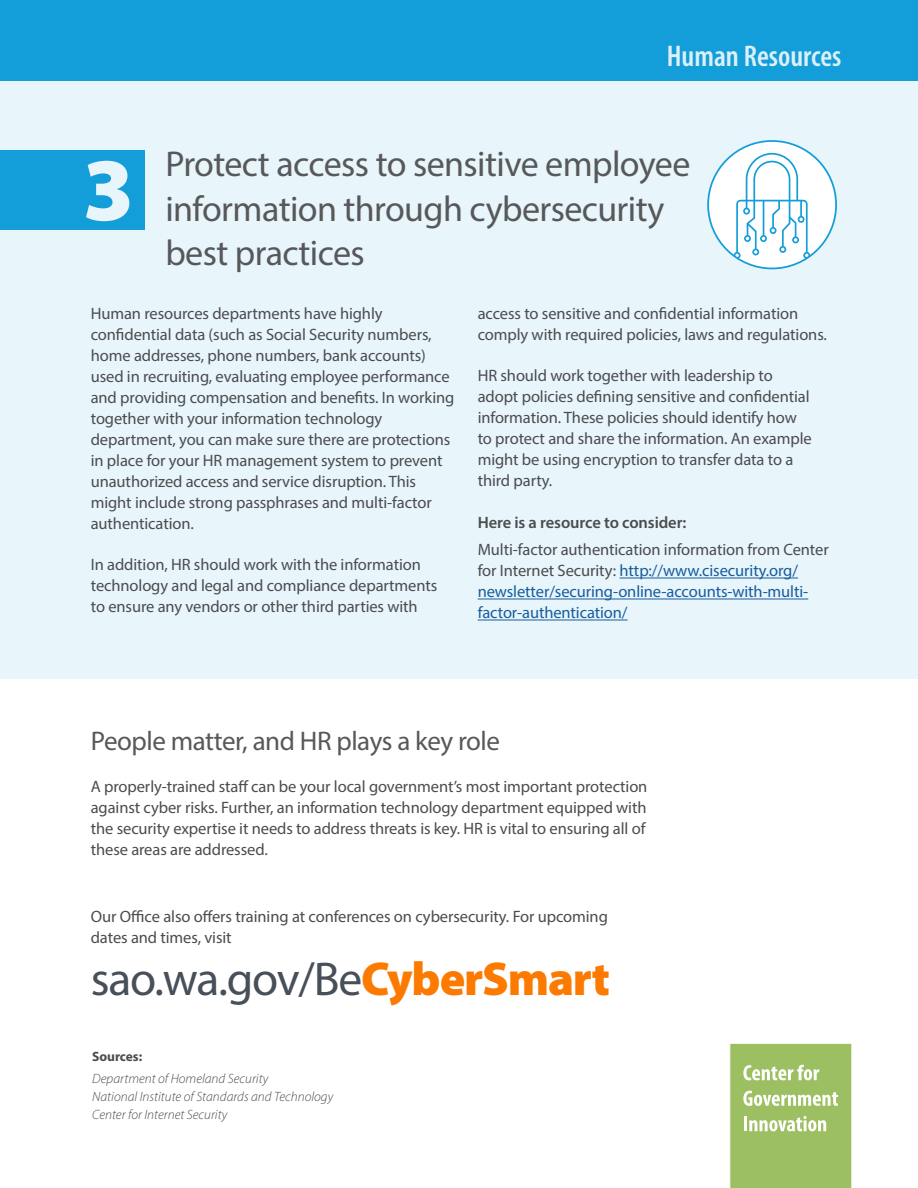
<style>
.page{position:relative;width:918px;height:1188px;background:#fff}
.page>*{position:absolute;margin:0;border:0;box-sizing:border-box;transform-origin:0 0}
.t1{font:900 90px "Myriad Pro";color:#e8f5fb}
.t2{font:47.7px "Myriad Pro";letter-spacing:-.025em;color:#474f59}
.t3{font:36px/44.2px "Myriad Pro";letter-spacing:-.015em;color:#57585a}
.t4{font:600 condensed 30px "Myriad Pro";color:#dcf0f9}
.t5{font:27px "Myriad Pro";letter-spacing:-.015em;color:#57585a}
.t6{font:16.5px/21px "Myriad Pro";letter-spacing:-.005em;color:#4b4c4d}
.t7{font:16.5px/21px "Myriad Pro";letter-spacing:-.005em;color:#175d9e}
.t8{font:600 16.5px "Myriad Pro";letter-spacing:-.005em;color:#4b4c4d}
.t9{font:italic 300 13.5px/18px "Myriad Pro";color:#4b4c4d}
.t10{font:700 13.5px "Myriad Pro";letter-spacing:-.005em;color:#4b4c4d}
.s1{color:#4b4c4d}
.s2{font-weight:900;color:#fc7a00}
</style>
<div class="page">
<div style="left:0;top:81px;width:918px;height:597px;background:#e8f5fb"></div>
<div style="left:0;top:0;width:918px;height:81px;background:#149ed9"></div>
<div style="left:708px;top:141px;width:128px;height:127px;background:#fff;border-radius:50%"></div>
<svg style="left:734px;top:153px;width:76px;height:106px"></svg>
<hr style="left:620px;top:578px;width:178px;height:1px;background:#175d9e">
<hr style="left:478px;top:599px;width:330px;height:1px;background:#175d9e">
<hr style="left:478px;top:620px;width:150px;height:1px;background:#175d9e">
<div style="left:0;top:150px;width:144px;height:79px;background:#149ed9"></div>
<svg style="left:729px;top:1043px;width:123px;height:145px;background:#a7c673"></svg>
<p class="t1" style="left:83px;top:130px;width:53px">3</p>
<p class="t4" style="left:667px;top:38px;width:176px">Human Resources</p>
<p class="t3" style="left:165px;top:142px;width:527px">Protect access to sensitive employee information through cybersecurity best practices</p>
<p class="t6" style="left:91px;top:303px;width:365px">Human resources departments have highly confidential data (such as Social Security numbers, home addresses, phone numbers, bank accounts) used in recruiting, evaluating employee performance and providing compensation and benefits. In working together with your information technology department, you can make sure there are protections in place for your HR management system to prevent unauthorized access and service disruption. This might include strong passphrases and multi-factor authentication.</p>
<p class="t6" style="left:91px;top:554px;width:348px">In addition, HR should work with the information technology and legal and compliance departments to ensure any vendors or other third parties with</p>
<p class="t6" style="left:478px;top:303px;width:351px">access to sensitive and confidential information comply with required policies, laws and regulations.</p>
<p class="t6" style="left:478px;top:365px;width:336px">HR should work together with leadership to adopt policies defining sensitive and confidential information. These policies should identify how to protect and share the information. An example might be using encryption to transfer data to a third party.</p>
<p class="t8" style="left:478px;top:512px;width:210px">Here is a resource to consider:</p>
<p class="t7" style="left:478px;top:539px;width:353px"><span class="s1">Multi-factor authentication information from Center for Internet Security:</span> http://www.cisecurity.org/ newsletter/securing-online-accounts-with-multi&shy;factor-authentication/</p>
<p class="t5" style="left:91px;top:725px;width:411px">People matter, and HR plays a key role</p>
<p class="t6" style="left:91px;top:776px;width:558px;text-align:justify">A properly-trained staff can be your local government’s most important protection against cyber risks. Further, an information technology department equipped with the security expertise it needs to address threats is key. HR is vital to ensuring all of these areas are addressed.</p>
<p class="t6" style="left:91px;top:906px;width:519px">Our Office also offers training at conferences on cybersecurity. For upcoming dates and times, visit</p>
<p class="t2" style="left:91px;top:950px;width:521px">sao.wa.gov/Be<span class="s2">CyberSmart</span></p>
<p class="t10" style="left:92px;top:1048px;width:51px">Sources:</p>
<p class="t9" style="left:92px;top:1069px;width:178px">Department of Homeland Security</p>
<p class="t9" style="left:92px;top:1087px;width:242px">National Institute of Standards and Technology<br>Center for Internet Security</p>
</div>
